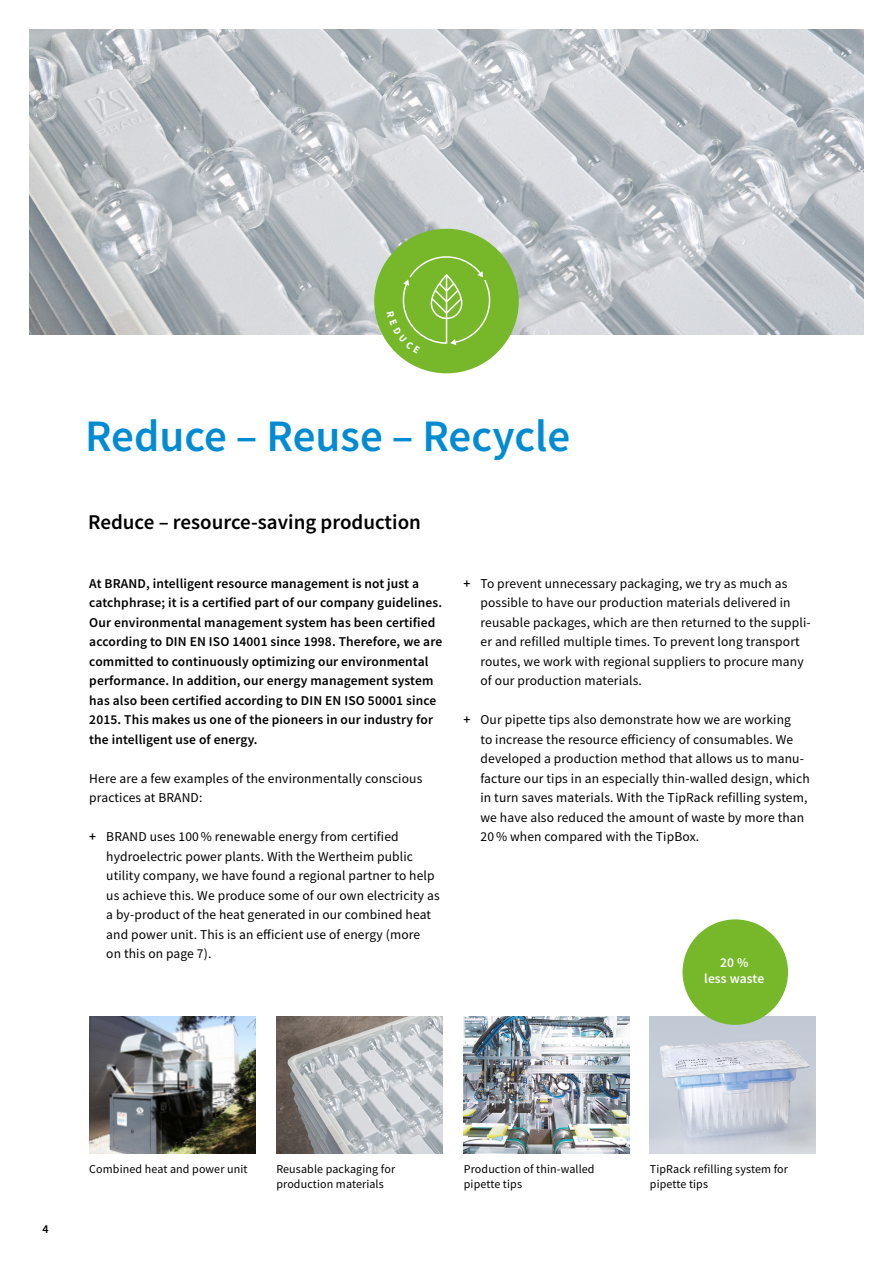
<style>
.page{position:relative;width:893px;height:1263px;background:#fff}
.page>*{position:absolute;margin:0;border:0;box-sizing:border-box;transform-origin:0 0}
.t1{font:600 45px "Source Sans Pro";color:#008bd2}
.t2{font:600 21px "Source Sans Pro";color:#000}
.t3{font:13.5px/19.5px "Source Sans Pro";letter-spacing:.01em;color:#000}
.t4{font:600 13.5px/19.5px "Source Sans Pro";letter-spacing:.01em;color:#000}
.t5{font:600 13.5px/16px "Source Sans Pro";letter-spacing:.01em;color:#fff;text-align:center}
.t6{font:12px/15px "Source Sans Pro";letter-spacing:.01em;color:#000}
.t7{font:600 12px "Source Sans Pro";color:#000}
.s1{font-weight:600}
</style>
<div class="page">
<img style="left:30px;top:30px;width:833px;height:304px">
<div style="left:374px;top:229px;width:145px;height:144px;background:#76b82a;border-radius:50%"></div>
<img style="left:463px;top:1017px;width:166px;height:136px">
<img style="left:276px;top:1017px;width:166px;height:136px">
<img style="left:89px;top:1017px;width:166px;height:136px">
<img style="left:650px;top:1017px;width:166px;height:136px">
<div style="left:683px;top:919px;width:105px;height:106px;background:#76b82a;border-radius:50%"></div>
<svg style="left:387px;top:254px;width:104px;height:100px"></svg>
<h1 class="t1" style="left:85px;top:407px;width:487px">Reduce – Reuse – Recycle</h1>
<h2 class="t2" style="left:88px;top:508px;width:334px">Reduce – resource-saving production</h2>
<p class="t4" style="left:89px;top:573px;width:354px">At BRAND, intelligent resource management is not just a catchphrase; it is a certified part of our company guidelines.<br>Our environmental management system has been certified according to DIN EN ISO 14001 since 1998. Therefore, we are committed to continuously optimizing our environmental performance. In addition, our energy management system has also been certified according to DIN EN ISO 50001 since 2015. This makes us one of the pioneers in our industry for the intelligent use of energy.</p>
<p class="t3" style="left:89px;top:768px;width:335px">Here are a few examples of the environmentally conscious practices at BRAND:</p>
<p class="t3" style="left:106px;top:827px;width:335px;text-indent:-17px"><span class="s1">+</span> BRAND uses 100 % renewable energy from certified hydroelectric power plants. With the Wertheim public utility company, we have found a regional partner to help us achieve this. We produce some of our own electricity as a by-product of the heat generated in our combined heat and power unit. This is an efficient use of energy (more<br>on this on page 7).</p>
<p class="t3" style="left:480px;top:573px;width:332px;text-indent:-17px"><span class="s1">+</span> To prevent unnecessary packaging, we try as much as possible to have our production materials delivered in reusable packages, which are then returned to the suppli&shy;er and refilled multiple times. To prevent long transport routes, we work with regional suppliers to procure many of our production materials.</p>
<p class="t3" style="left:480px;top:710px;width:331px;text-indent:-17px"><span class="s1">+</span> Our pipette tips also demonstrate how we are working<br>to increase the resource efficiency of consumables. We developed a production method that allows us to manu&shy;facture our tips in an especially thin-walled design, which in turn saves materials. With the TipRack refilling system, we have also reduced the amount of waste by more than 20 % when compared with the TipBox.</p>
<p class="t5" style="left:704px;top:954px;width:62px">20 %<br>less waste</p>
<p class="t7" style="left:43px;top:1221px;width:8px">4</p>
<p class="t6" style="left:89px;top:1161px;width:160px">Combined heat and power unit</p>
<p class="t6" style="left:276px;top:1161px;width:120px">Reusable packaging for production materials</p>
<p class="t6" style="left:650px;top:1161px;width:140px">TipRack refilling system for pipette tips</p>
<p class="t6" style="left:464px;top:1161px;width:132px">Production of thin-walled pipette tips</p>
</div>
